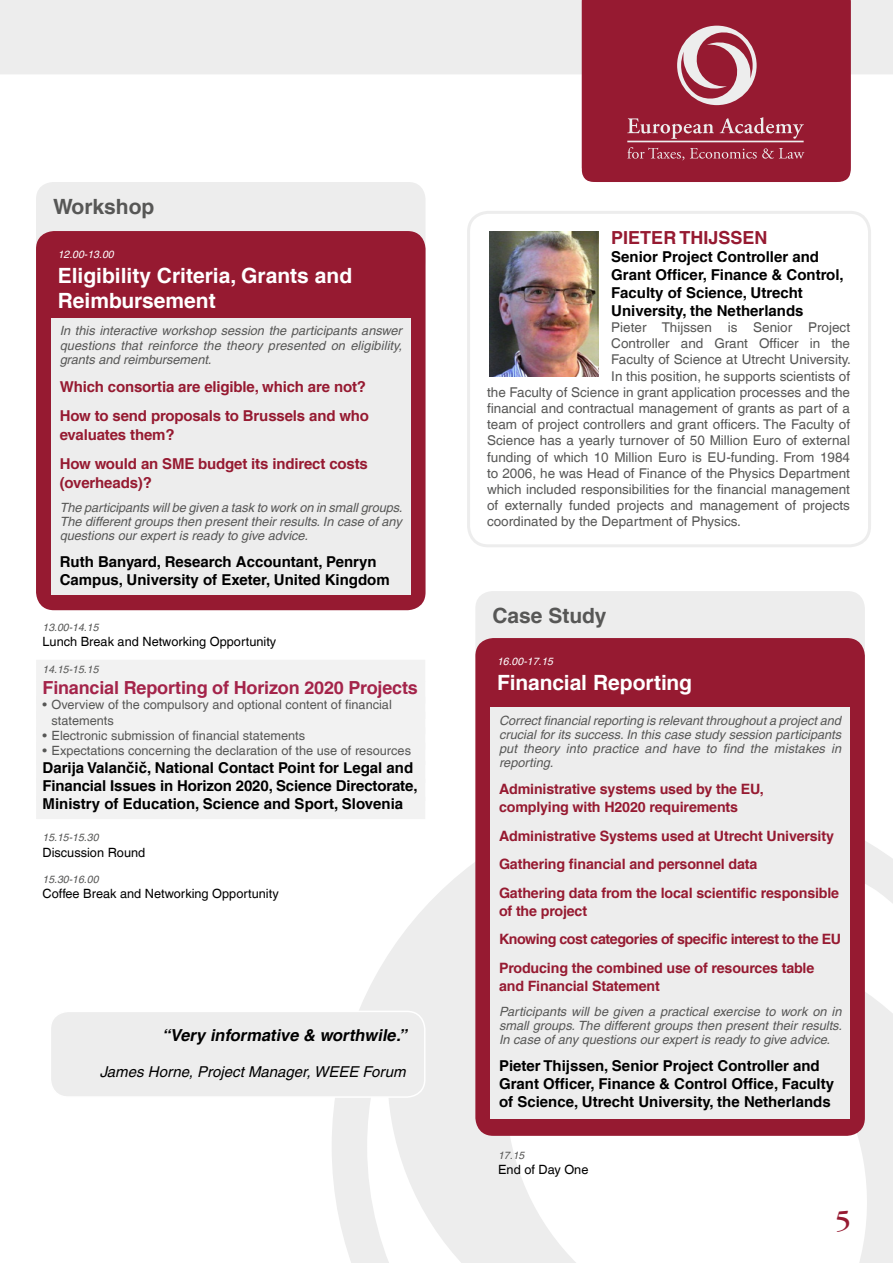
<style>
.page{position:relative;width:893px;height:1263px;background:#fff}
.page>*{position:absolute;margin:0;border:0;box-sizing:border-box;transform-origin:0 0}
.t1{font:30px "Garamond";color:#961a31}
.t2{font:700 21px/25.2px "Helvetica LT Com";color:#fff}
.t3{font:700 21px "Helvetica LT Com";color:#575756}
.t4{font:700 18px "Helvetica LT Com";letter-spacing:-.01em;color:#a4244a}
.t5{font:700 18px "Helvetica LT Com";color:#961a31}
.t6{font:italic 700 16.5px "Helvetica LT Com";color:#000}
.t7{font:700 15px/18px "Helvetica LT Com";color:#000}
.t8{font:700 15px/28.5px "Helvetica LT Com";letter-spacing:-.01em;color:#961a31}
.t9{font:italic 15px "Helvetica LT Com";color:#000}
.t10{font:700 14.25px/28.5px "Helvetica LT Com";letter-spacing:-.01em;color:#961a31}
.t11{font:13.5px "Helvetica LT Com";color:#575756}
.t12{font:italic 12.75px/14.2px "Helvetica LT Com";color:#575756;text-align:justify}
.t13{font:12.75px/15.3px "Helvetica LT Com";color:#575756}
.t14{font:12.75px "Helvetica LT Com";color:#000}
.t15{font:italic 10.5px "Helvetica LT Com";color:#575756}
.t16{font:italic 10.5px "Helvetica LT Com";color:#fff}
</style>
<div class="page">
<div style="left:0;top:0;width:893px;height:74px;background:#ededed"></div>
<hr style="left:0;top:255px;width:1px;height:1008px;background:#ededed">
<svg style="left:332px;top:841px;width:561px;height:422px"></svg>
<div style="left:582px;top:0;width:269px;height:182px;background:#961a31"></div>
<hr style="left:627px;top:141px;width:177px;height:1px;background:#ededed">
<svg style="left:676px;top:26px;width:81px;height:79px"></svg>
<svg style="left:614px;top:146px;width:204px;height:14px"></svg>
<svg style="left:614px;top:117px;width:204px;height:22px"></svg>
<div style="left:36px;top:660px;width:389px;height:22px;background:#f2f2f2"></div>
<div style="left:36px;top:681px;width:389px;height:23px;background:#f2f2f2"></div>
<div style="left:36px;top:697px;width:389px;height:22px;background:#f2f2f2"></div>
<div style="left:36px;top:712px;width:389px;height:22px;background:#f2f2f2"></div>
<div style="left:36px;top:727px;width:389px;height:23px;background:#f2f2f2"></div>
<div style="left:36px;top:742px;width:389px;height:23px;background:#f2f2f2"></div>
<div style="left:36px;top:760px;width:389px;height:23px;background:#f2f2f2"></div>
<div style="left:36px;top:778px;width:389px;height:23px;background:#f2f2f2"></div>
<div style="left:36px;top:796px;width:389px;height:23px;background:#f2f2f2"></div>
<div style="left:475px;top:591px;width:390px;height:81px;background:#ededed;border-radius:17px"></div>
<div style="left:475px;top:638px;width:390px;height:498px;background:#961a31;border-radius:18px"></div>
<div style="left:490px;top:707px;width:360px;height:412px;background:#ededed"></div>
<div style="left:36px;top:182px;width:390px;height:96px;background:#ededed;border-radius:17px"></div>
<div style="left:36px;top:231px;width:390px;height:379px;background:#961a31;border-radius:18px"></div>
<div style="left:51px;top:318px;width:359px;height:276px;background:#ededed"></div>
<div style="left:467px;top:211px;width:404px;height:336px;border:3px solid #ededed;border-radius:20px"></div>
<img style="left:489px;top:231px;width:109px;height:145px">
<div style="left:50px;top:1011px;width:375px;height:86px;background:#ededed;border-radius:18px"></div>
<div style="left:50px;top:1011px;width:376px;height:87px;border:2px solid #fff;border-radius:18px"></div>
<h2 class="t3" style="left:53px;top:194px;width:103px">Workshop</h2>
<p class="t16" style="left:58px;top:248px;width:58px">12.00-13.00</p>
<h2 class="t2" style="left:58px;top:263px;width:296px">Eligibility Criteria, Grants and<br>Reimbursement</h2>
<p class="t12" style="left:60px;top:324px;width:344px">In this interactive workshop session the participants answer questions that reinforce the theory presented on eligibility, grants and reimbursement.</p>
<p class="t8" style="left:60px;top:373px;width:311px">Which consortia are eligible, which are not?<br>How to send proposals to Brussels and who</p>
<p class="t8" style="left:60px;top:421px;width:310px">evaluates them?<br>How would an SME budget its indirect costs</p>
<p class="t8" style="left:60px;top:469px;width:94px">(overheads)?</p>
<p class="t12" style="left:60px;top:500px;width:344px">The participants will be given a task to work on in small groups.<br>The different groups then present their results. In case of any questions our expert is ready to give advice.</p>
<p class="t7" style="left:60px;top:553px;width:332px">Ruth Banyard, Research Accountant, Penryn<br>Campus, University of Exeter, United Kingdom</p>
<p class="t15" style="left:43px;top:621px;width:58px">13.00-14.15</p>
<p class="t14" style="left:43px;top:634px;width:235px">Lunch Break and Networking Opportunity</p>
<p class="t15" style="left:43px;top:663px;width:58px">14.15-15.15</p>
<h3 class="t4" style="left:43px;top:677px;width:377px">Financial Reporting of Horizon 2020 Projects</h3>
<p class="t13" style="left:52px;top:697px;width:342px;text-indent:-9px">• Overview of the compulsory and optional content of financial statements</p>
<p class="t13" style="left:43px;top:728px;width:264px">• Electronic submission of financial statements</p>
<p class="t13" style="left:43px;top:743px;width:370px">• Expectations concerning the declaration of the use of resources</p>
<p class="t7" style="left:43px;top:759px;width:377px">Darija Valančič, National Contact Point for Legal and<br>Financial Issues in Horizon 2020, Science Directorate,<br>Ministry of Education, Science and Sport, Slovenia</p>
<p class="t15" style="left:43px;top:832px;width:58px">15.15-15.30</p>
<p class="t14" style="left:43px;top:845px;width:104px">Discussion Round</p>
<p class="t15" style="left:43px;top:873px;width:58px">15.30-16.00</p>
<p class="t14" style="left:43px;top:886px;width:238px">Coffee Break and Networking Opportunity</p>
<p class="t6" style="left:162px;top:1025px;width:250px">“Very informative &amp; worthwile.”</p>
<p class="t9" style="left:100px;top:1063px;width:307px">James Horne, Project Manager, WEEE Forum</p>
<h3 class="t5" style="left:611px;top:226px;width:158px">PIETER THIJSSEN</h3>
<p class="t7" style="left:611px;top:248px;width:234px">Senior Project Controller and<br>Grant Officer, Finance &amp; Control,<br>Faculty of Science, Utrecht<br>University, the Netherlands</p>
<p class="t11" style="left:611px;top:319px;width:240px">Pieter Thijssen is Senior Project</p>
<p class="t11" style="left:611px;top:336px;width:240px">Controller and Grant Officer in the</p>
<p class="t11" style="left:611px;top:352px;width:241px">Faculty of Science at Utrecht University.</p>
<p class="t11" style="left:611px;top:368px;width:240px">In this position, he supports scientists of</p>
<p class="t11" style="left:487px;top:384px;width:364px">the Faculty of Science in grant application processes and the</p>
<p class="t11" style="left:487px;top:400px;width:364px">financial and contractual management of grants as part of a</p>
<p class="t11" style="left:487px;top:417px;width:365px">team of project controllers and grant officers. The Faculty of</p>
<p class="t11" style="left:487px;top:433px;width:364px">Science has a yearly turnover of 50 Million Euro of external</p>
<p class="t11" style="left:487px;top:449px;width:365px">funding of which 10 Million Euro is EU-funding. From 1984</p>
<p class="t11" style="left:487px;top:465px;width:364px">to 2006, he was Head of Finance of the Physics Department</p>
<p class="t11" style="left:487px;top:481px;width:365px">which included responsibilities for the financial management</p>
<p class="t11" style="left:487px;top:498px;width:364px">of externally funded projects and management of projects</p>
<p class="t11" style="left:487px;top:514px;width:256px">coordinated by the Department of Physics.</p>
<h2 class="t3" style="left:492px;top:603px;width:116px">Case Study</h2>
<p class="t16" style="left:497px;top:655px;width:58px">16.00-17.15</p>
<h2 class="t2" style="left:497px;top:670px;width:197px">Financial Reporting</h2>
<p class="t12" style="left:499px;top:713px;width:344px">Correct financial reporting is relevant throughout a project and crucial for its success. In this case study session participants put theory into practice and have to find the mistakes in reporting.</p>
<p class="t10" style="left:499px;top:780px;width:266px;line-height:18px">Administrative systems used by the EU, complying with H2020 requirements</p>
<p class="t10" style="left:499px;top:822px;width:342px">Administrative Systems used at Utrecht University<br>Gathering financial and personnel data<br>Gathering data from the local scientific responsible</p>
<p class="t10" style="left:499px;top:897px;width:344px">of the project<br>Knowing cost categories of specific interest to the EU<br>Producing the combined use of resources table</p>
<p class="t10" style="left:499px;top:972px;width:162px">and Financial Statement</p>
<p class="t12" style="left:499px;top:1004px;width:344px">Participants will be given a practical exercise to work on in small groups. The different groups then present their results.<br>In case of any questions our expert is ready to give advice.</p>
<p class="t7" style="left:499px;top:1057px;width:337px">Pieter Thijssen, Senior Project Controller and<br>Grant Officer, Finance &amp; Control Office, Faculty of Science, Utrecht University, the Netherlands</p>
<p class="t15" style="left:498px;top:1149px;width:28px">17.15</p>
<p class="t14" style="left:498px;top:1162px;width:92px">End of Day One</p>
<h1 class="t1" style="left:835px;top:1203px;width:17px">5</h1>
</div>
